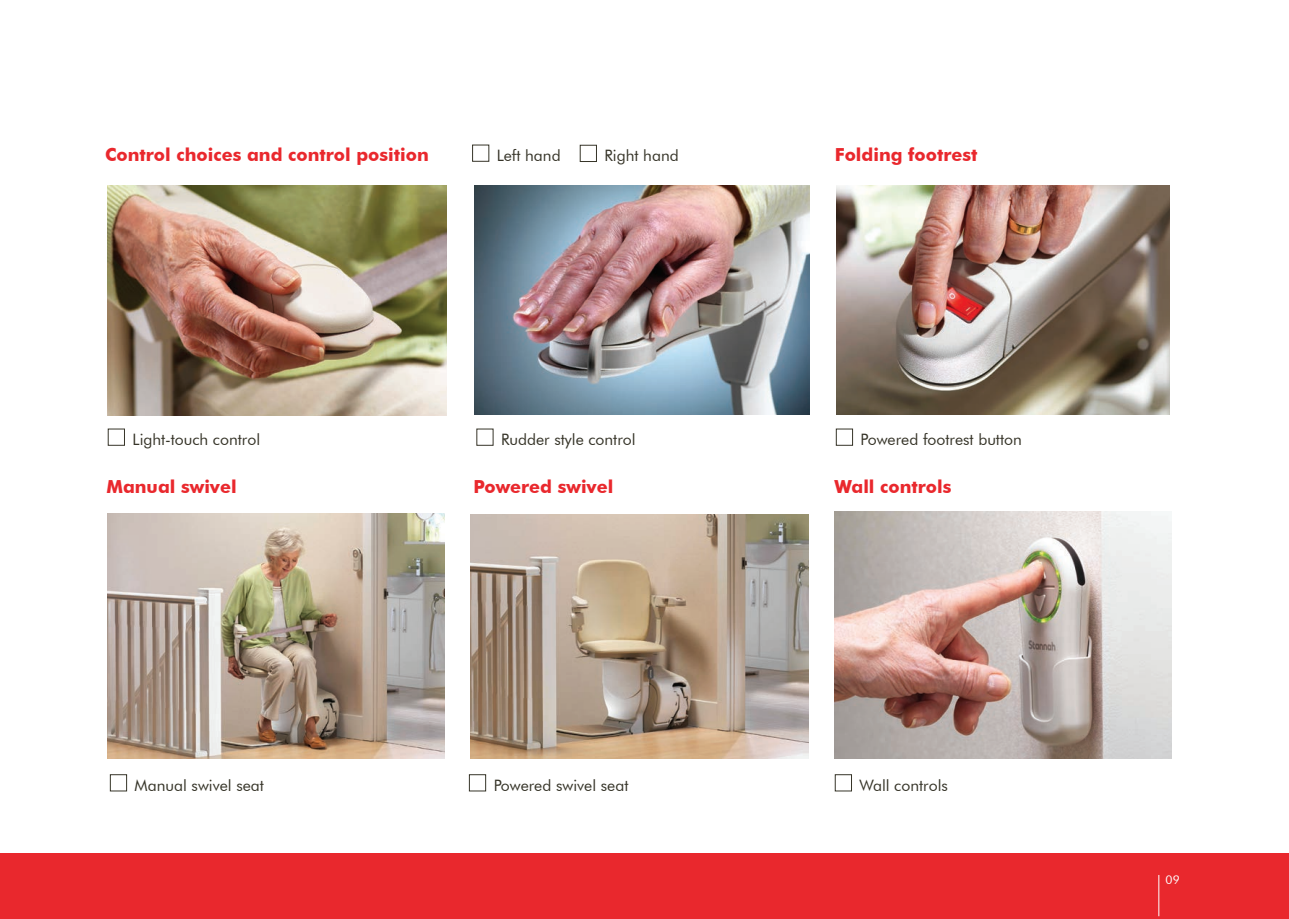
<style>
.page{position:relative;width:1289px;height:919px;background:#fff}
.page>*{position:absolute;margin:0;border:0;box-sizing:border-box;transform-origin:0 0}
.t1{font:700 18px "Futura BT";color:#e9282d}
.t2{font:15.75px "Futura BT";color:#363428}
.t3{font:12px "Futura BT";color:#fff}
</style>
<div class="page">
<img style="left:836px;top:185px;width:333px;height:229px">
<img style="left:107px;top:185px;width:339px;height:230px">
<img style="left:470px;top:514px;width:338px;height:244px">
<img style="left:107px;top:513px;width:338px;height:245px">
<img style="left:834px;top:511px;width:337px;height:247px">
<div style="left:0;top:853px;width:1288px;height:65px;background:#e9282d"></div>
<hr style="left:1158px;top:874px;width:1px;height:42px;background:#fff">
<img style="left:474px;top:185px;width:335px;height:230px">
<div style="left:472px;top:145px;width:17px;height:17px;background:#fff;border:1px solid #363428"></div>
<div style="left:580px;top:145px;width:17px;height:17px;background:#fff;border:1px solid #363428"></div>
<div style="left:836px;top:428px;width:17px;height:17px;background:#fff;border:1px solid #363428"></div>
<div style="left:110px;top:774px;width:17px;height:17px;background:#fff;border:1px solid #363428"></div>
<div style="left:469px;top:774px;width:17px;height:17px;background:#fff;border:1px solid #363428"></div>
<div style="left:834px;top:774px;width:17px;height:17px;background:#fff;border:1px solid #363428"></div>
<p class="t1" style="left:105px;top:144px;width:325px">Control choices and control position</p>
<p class="t2" style="left:497px;top:146px;width:65px">Left hand</p>
<p class="t2" style="left:604px;top:146px;width:76px">Right hand</p>
<p class="t1" style="left:834px;top:144px;width:144px">Folding footrest</p>
<p class="t2" style="left:132px;top:429px;width:129px">Light-touch control</p>
<p class="t2" style="left:501px;top:429px;width:136px">Rudder style control</p>
<p class="t2" style="left:860px;top:429px;width:163px">Powered footrest button</p>
<p class="t1" style="left:106px;top:476px;width:132px">Manual swivel</p>
<p class="t1" style="left:473px;top:476px;width:141px">Powered swivel</p>
<p class="t1" style="left:834px;top:476px;width:118px">Wall controls</p>
<p class="t2" style="left:135px;top:775px;width:131px">Manual swivel seat</p>
<p class="t2" style="left:493px;top:775px;width:136px">Powered swivel seat</p>
<p class="t2" style="left:859px;top:775px;width:90px">Wall controls</p>
<p class="t3" style="left:1165px;top:872px;width:16px">09</p>
</div>
